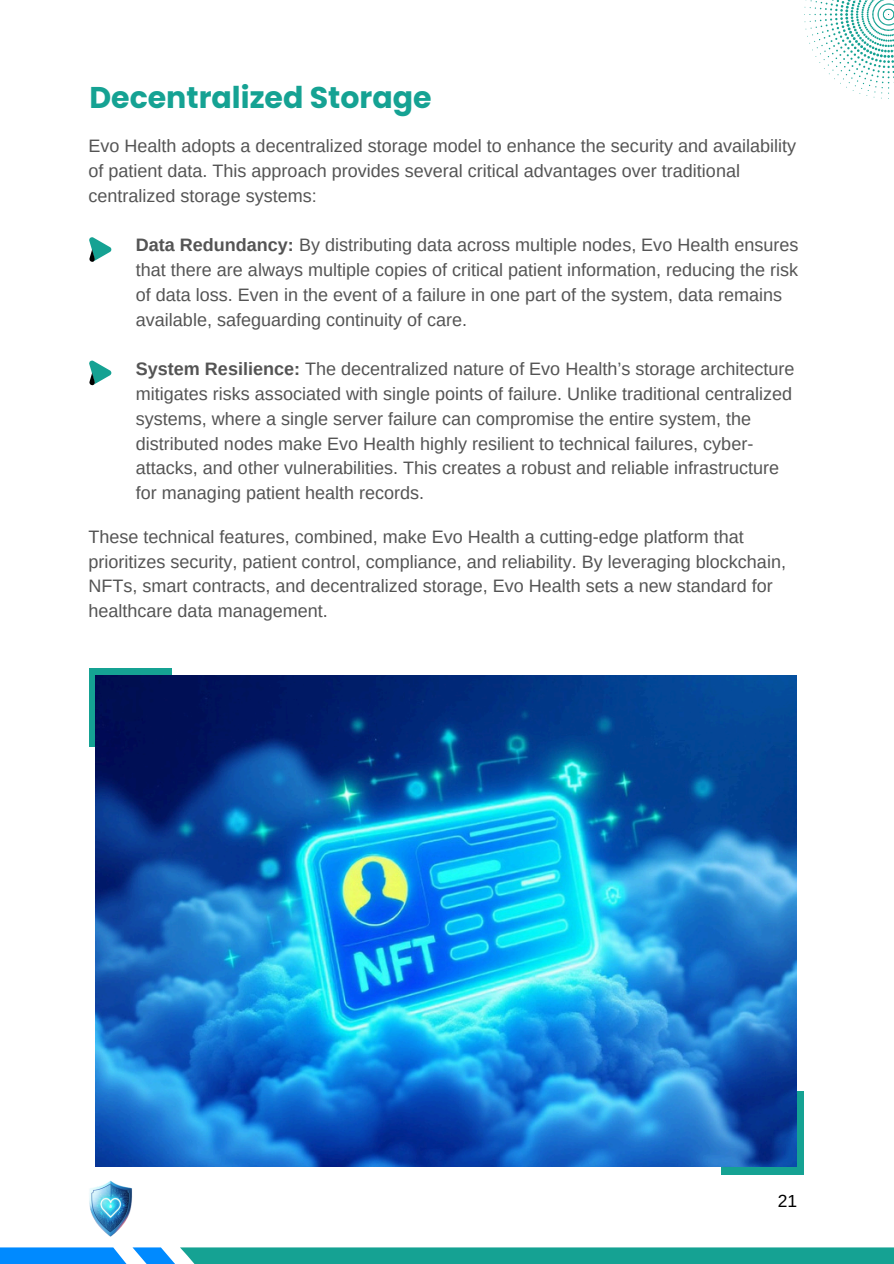
<style>
.page{position:relative;width:894px;height:1264px;background:#fff}
.page>*{position:absolute;margin:0;border:0;box-sizing:border-box;transform-origin:0 0}
.t1{font:700 30px "Poppins";color:#15a293}
.t2{font:18px/24.8px "Arimo";color:#545454}
.t3{font:17.4px "Arimo";color:#000}
.s1{font-weight:700}
</style>
<div class="page">
<svg style="left:0;top:1247px;width:893px;height:16px"></svg>
<svg style="left:89px;top:237px;width:23px;height:25px"></svg>
<svg style="left:89px;top:360px;width:23px;height:25px"></svg>
<svg style="left:721px;top:1091px;width:83px;height:83px"></svg>
<div style="left:89px;top:668px;width:83px;height:78px;background:#15a293"></div>
<img style="left:96px;top:675px;width:699px;height:491px">
<img style="left:89px;top:1180px;width:43px;height:57px">
<svg style="left:804px;top:0;width:90px;height:99px"></svg>
<p class="t1" style="left:89px;top:77px;width:343px">Decentralized Storage</p>
<p class="t2" style="left:88px;top:133px;width:708px">Evo Health adopts a decentralized storage model to enhance the security and availability of patient data. This approach provides several critical advantages over traditional centralized storage systems:</p>
<h1 class="t2" style="left:136px;top:233px;width:663px"><span class="s1">Data Redundancy:</span> By distributing data across multiple nodes, Evo Health ensures that there are always multiple copies of critical patient information, reducing the risk of data loss. Even in the event of a failure in one part of the system, data remains available, safeguarding continuity of care.</h1>
<p class="t2" style="left:136px;top:356px;width:660px"><span class="s1">System Resilience:</span> The decentralized nature of Evo Health’s storage architecture mitigates risks associated with single points of failure. Unlike traditional centralized systems, where a single server failure can compromise the entire system, the distributed nodes make Evo Health highly resilient to technical failures, cyber&shy;attacks, and other vulnerabilities. This creates a robust and reliable infrastructure for managing patient health records.</p>
<p class="t2" style="left:88px;top:524px;width:698px">These technical features, combined, make Evo Health a cutting-edge platform that prioritizes security, patient control, compliance, and reliability. By leveraging blockchain, NFTs, smart contracts, and decentralized storage, Evo Health sets a new standard for healthcare data management.</p>
<p class="t3" style="left:777px;top:1190px;width:21px">21</p>
</div>
